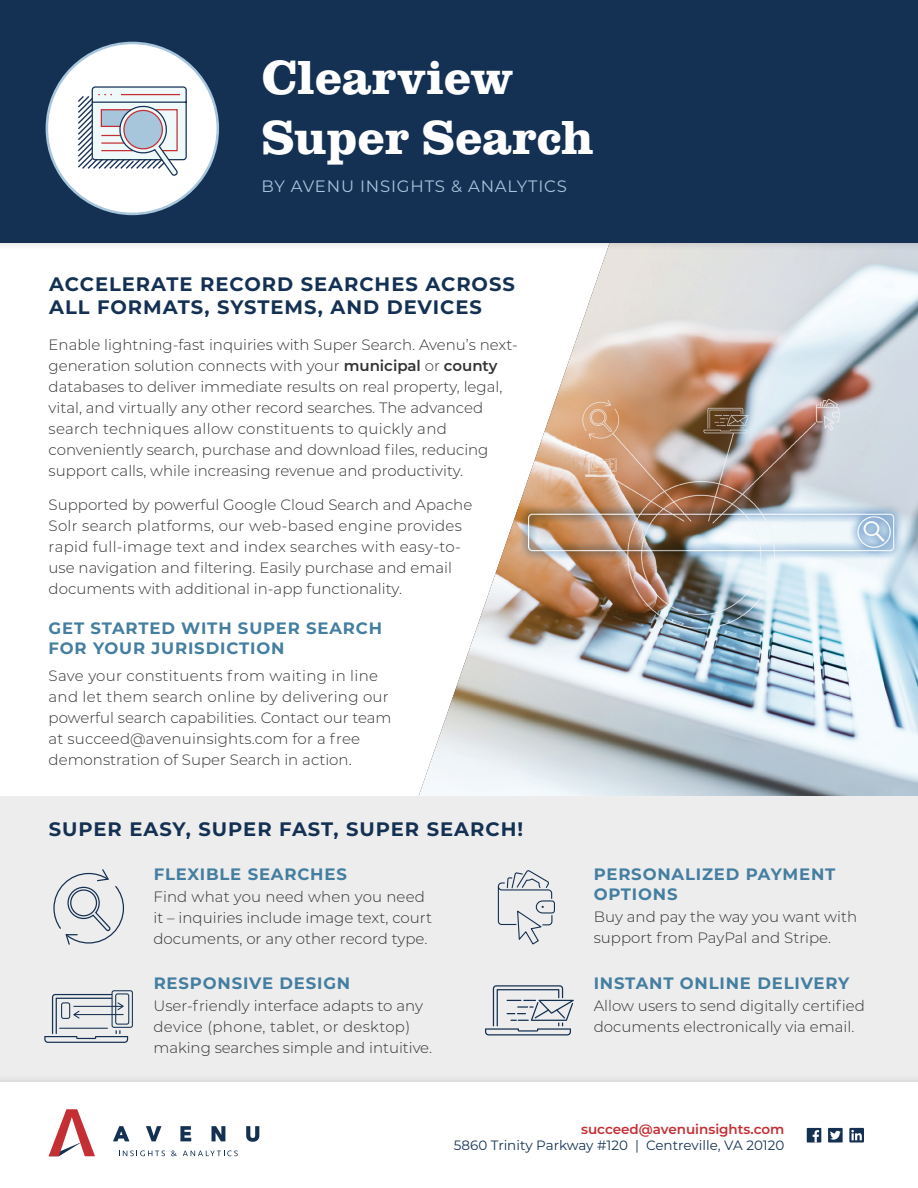
<style>
.page{position:relative;width:918px;height:1188px;background:#fff}
.page>*{position:absolute;margin:0;border:0;box-sizing:border-box;transform-origin:0 0}
.t1{font:700 49.5px/59.4px "Clarendon URW";color:#fff}
.t2{font:700 19.5px/23.4px "Montserrat";letter-spacing:.05em;color:#143153}
.t3{font:700 16.5px/19.8px "Montserrat";letter-spacing:.05em;color:#447ea0}
.t4{font:16.5px "Montserrat";letter-spacing:.05em;color:#a4c5dc}
.t5{font:300 15px/21px "Montserrat";color:#323332}
.t6{font:13.5px "Montserrat";color:#183456}
.t7{font:600 13.5px "Montserrat";color:#c42f34}
.s1{font-weight:600}
</style>
<div class="page">
<img style="left:418px;top:251px;width:500px;height:545px">
<div style="left:0;top:796px;width:918px;height:311px;background:#ededed"></div>
<div style="left:0;top:1074px;width:918px;height:114px;background:#231f20;opacity:.18"></div>
<div style="left:0;top:1083px;width:918px;height:105px;background:#fff"></div>
<div style="left:828px;top:1128px;width:15px;height:15px;background:#143153"></div>
<div style="left:807px;top:1128px;width:14px;height:15px;background:#143153"></div>
<svg style="left:813px;top:1130px;width:6px;height:13px"></svg>
<svg style="left:849px;top:1128px;width:15px;height:15px"></svg>
<svg style="left:830px;top:1131px;width:11px;height:9px"></svg>
<svg style="left:49px;top:1109px;width:46px;height:47px"></svg>
<svg style="left:119px;top:1151px;width:46px;height:5px"></svg>
<svg style="left:171px;top:1151px;width:6px;height:5px"></svg>
<svg style="left:183px;top:1151px;width:55px;height:5px"></svg>
<svg style="left:113px;top:1126px;width:17px;height:15px"></svg>
<svg style="left:146px;top:1126px;width:15px;height:15px"></svg>
<svg style="left:180px;top:1126px;width:11px;height:15px"></svg>
<svg style="left:212px;top:1126px;width:13px;height:15px"></svg>
<svg style="left:246px;top:1126px;width:13px;height:16px"></svg>
<div style="left:0;top:0;width:918px;height:251px;background:#231f20;opacity:.18"></div>
<div style="left:0;top:0;width:918px;height:243px;background:#143153"></div>
<div style="left:47px;top:43px;width:171px;height:171px;background:#fff;border-radius:50%"></div>
<svg style="left:498px;top:870px;width:57px;height:75px"></svg>
<svg style="left:485px;top:985px;width:89px;height:50px"></svg>
<svg style="left:128px;top:993px;width:2px;height:32px"></svg>
<svg style="left:44px;top:994px;width:84px;height:49px"></svg>
<div style="left:112px;top:990px;width:21px;height:38px;border:1px solid #143052;border-radius:2px"></div>
<div style="left:115px;top:993px;width:14px;height:32px;border:1px solid #143052;border-radius:2px"></div>
<div style="left:61px;top:1002px;width:9px;height:17px;border:1px solid #143052;border-radius:2px"></div>
<svg style="left:53px;top:869px;width:72px;height:76px"></svg>
<svg style="left:78px;top:86px;width:109px;height:90px"></svg>
<h1 class="t1" style="left:261px;top:45px;width:334px">Clearview<br>Super Search</h1>
<p class="t4" style="left:261px;top:175px;width:307px">BY AVENU INSIGHTS &amp; ANALYTICS</p>
<h2 class="t2" style="left:49px;top:271px;width:467px">ACCELERATE RECORD SEARCHES ACROSS<br>ALL FORMATS, SYSTEMS, AND DEVICES</h2>
<p class="t5" style="left:49px;top:334px;width:471px">Enable lightning-fast inquiries with Super Search. Avenu’s next&shy;generation solution connects with your <span class="s1">municipal</span> or <span class="s1">county </span>databases to deliver immediate results on real property, legal, vital, and virtually any other record searches. The advanced search techniques allow constituents to quickly and conveniently search, purchase and download files, reducing support calls, while increasing revenue and productivity.</p>
<p class="t5" style="left:49px;top:494px;width:425px">Supported by powerful Google Cloud Search and Apache Solr search platforms, our web-based engine provides rapid full-image text and index searches with easy-to&shy;use navigation and filtering. Easily purchase and email documents with additional in-app functionality.</p>
<p class="t3" style="left:49px;top:617px;width:335px">GET STARTED WITH SUPER SEARCH<br>FOR YOUR JURISDICTION</p>
<p class="t5" style="left:49px;top:665px;width:344px">Save your constituents from waiting in line and let them search online by delivering our powerful search capabilities. Contact our team at succeed@avenuinsights.com for a free demonstration of Super Search in action.</p>
<h2 class="t2" style="left:49px;top:817px;width:476px">SUPER EASY, SUPER FAST, SUPER SEARCH!</h2>
<p class="t3" style="left:154px;top:863px;width:195px">FLEXIBLE SEARCHES</p>
<p class="t5" style="left:154px;top:886px;width:280px">Find what you need when you need it – inquiries include image text, court documents, or any other record type.</p>
<p class="t3" style="left:154px;top:973px;width:198px">RESPONSIVE DESIGN</p>
<p class="t5" style="left:154px;top:995px;width:280px">User-friendly interface adapts to any device (phone, tablet, or desktop) making searches simple and intuitive.</p>
<p class="t3" style="left:594px;top:863px;width:243px">PERSONALIZED PAYMENT<br>OPTIONS</p>
<p class="t5" style="left:594px;top:906px;width:265px">Buy and pay the way you want with support from PayPal and Stripe.</p>
<p class="t3" style="left:594px;top:973px;width:257px">INSTANT ONLINE DELIVERY</p>
<p class="t5" style="left:594px;top:995px;width:273px">Allow users to send digitally certified documents electronically via email.</p>
<p class="t7" style="left:581px;top:1119px;width:205px">succeed@avenuinsights.com</p>
<p class="t6" style="left:454px;top:1136px;width:332px">5860 Trinity Parkway #120 | Centreville, VA 20120</p>
</div>
